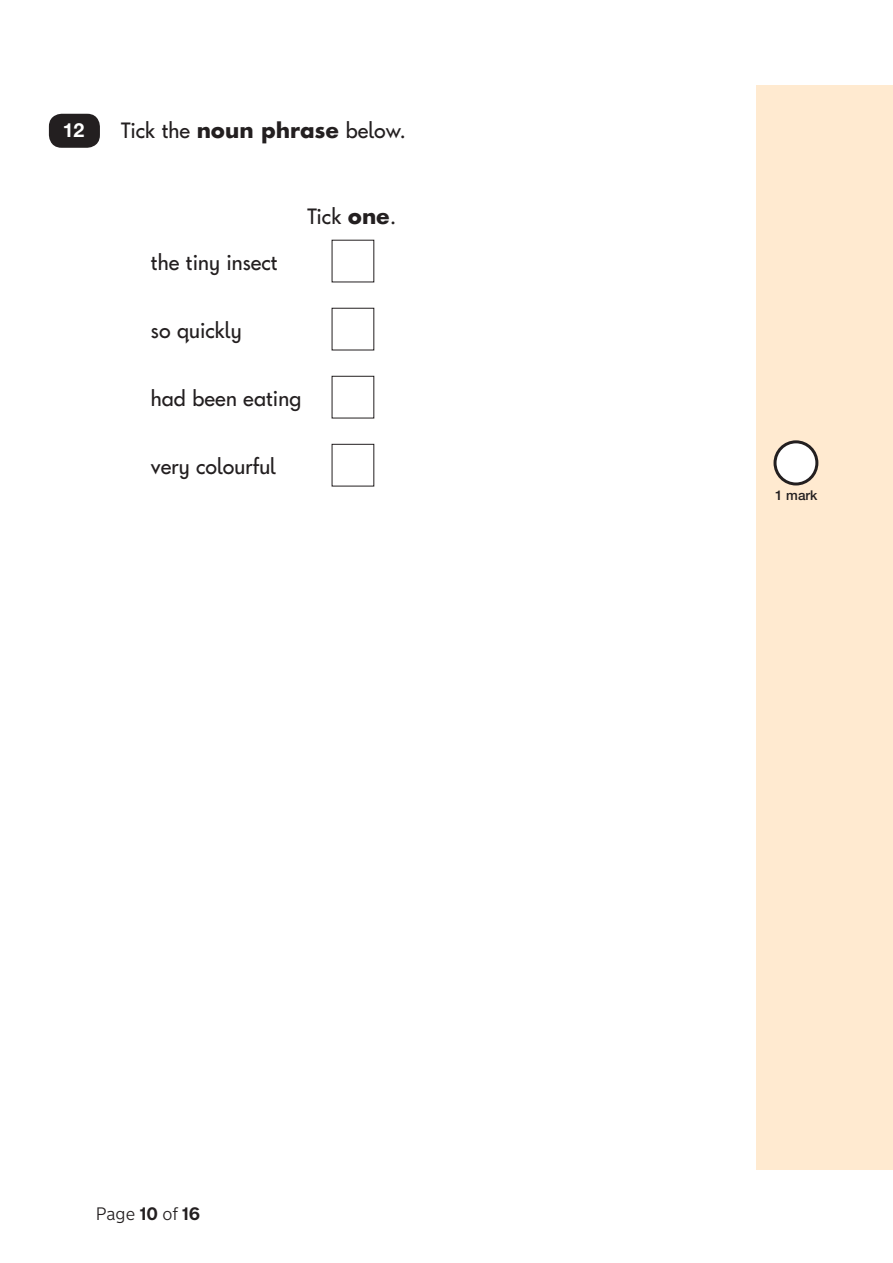
<style>
.page{position:relative;width:893px;height:1263px;background:#fff}
.page>*{position:absolute;margin:0;border:0;box-sizing:border-box;transform-origin:0 0}
.t1{font:22.5px "Keystageone Regular 14";color:#231f20}
.t2{font:700 19.5px "Helvetica Neue LT Std";color:#fff}
.t3{font:300 18px "New Transport";color:#231f20}
.t4{font:500 13.5px "Helvetica Neue LT Std";color:#231f20}
.s1{font-family:"Keystageone Bold 13"}
.s2{font-weight:700}
</style>
<div class="page">
<div style="left:757px;top:85px;width:136px;height:1084px;background:#ffead0"></div>
<div style="left:775px;top:442px;width:42px;height:42px;background:#fff;border-radius:50%"></div>
<div style="left:773px;top:440px;width:45px;height:45px;border:3px solid #231f20;border-radius:50%"></div>
<div style="left:49px;top:114px;width:51px;height:34px;background:#231f20;border-radius:13px"></div>
<p class="t2" style="left:63px;top:118px;width:23px">12</p>
<p class="t1" style="left:121px;top:120px;width:286px">Tick the <span class="s1">noun phrase</span> below.</p>
<p class="t1" style="left:151px;top:252px;width:128px">the tiny insect</p>
<p class="t1" style="left:151px;top:320px;width:92px">so quickly</p>
<p class="t1" style="left:307px;top:206px;width:91px">Tick <span class="s1">one</span>.</p>
<p class="t1" style="left:151px;top:388px;width:152px">had been eating</p>
<p class="t1" style="left:151px;top:456px;width:127px">very colourful</p>
<p class="t3" style="left:96px;top:1203px;width:106px">Page <span class="s2">10</span> of <span class="s2">16</span></p>
<p class="t4" style="left:775px;top:487px;width:44px">1 mark</p>
</div>
